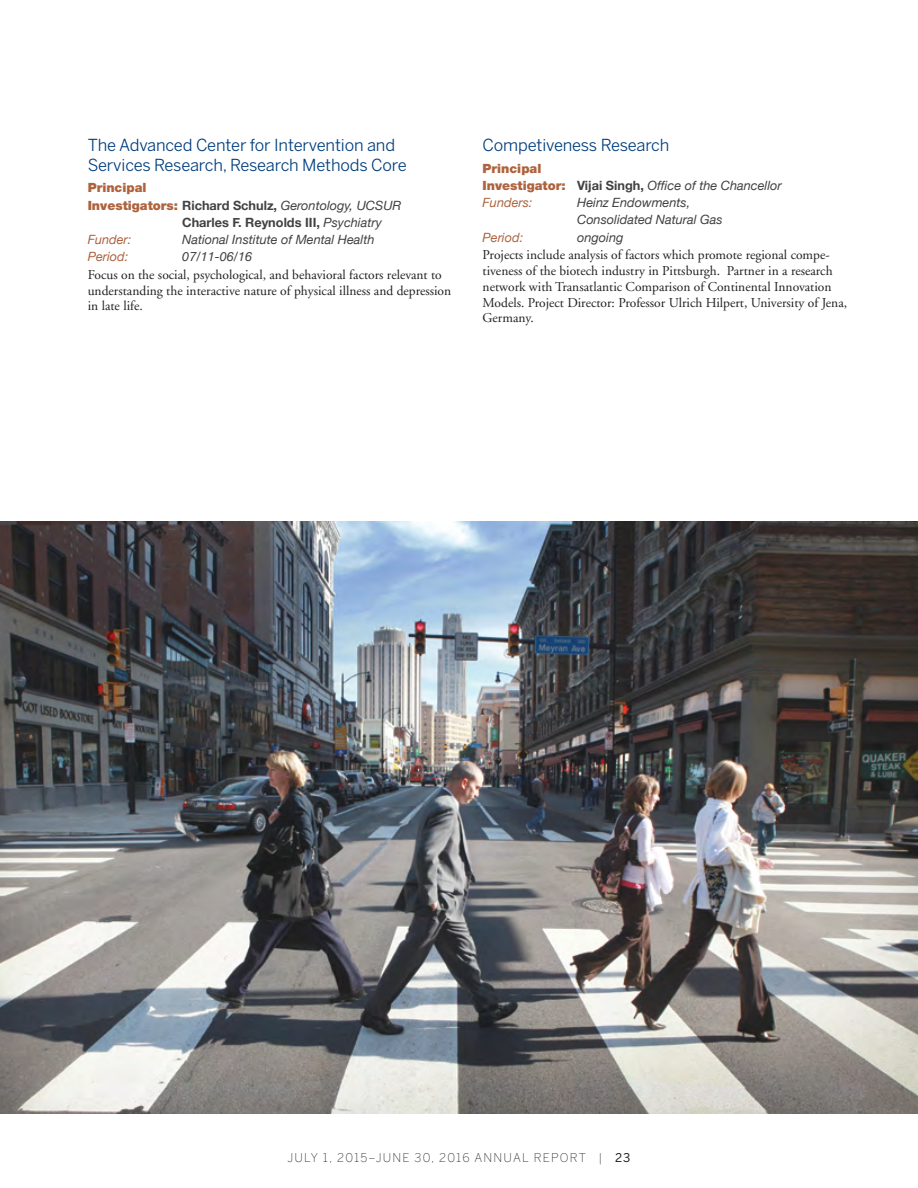
<style>
.page{position:relative;width:918px;height:1188px;background:#fff}
.page>*{position:absolute;margin:0;border:0;box-sizing:border-box;transform-origin:0 0}
.t1{font:16.5px/19.5px "Benton Sans";letter-spacing:-.01em;color:#003e7e}
.t2{font:13.5px/15.8px "Adobe Garamond";color:#231f20}
.t3{font:italic 12.75px/17.1px "Helvetica Neue";color:#414042}
.t4{font:900 12.75px/17.1px "Helvetica Neue";color:#ae633e}
.t5{font:700 12.75px "Helvetica Neue";color:#414042}
.t6{font:italic 12.75px "Helvetica Neue";color:#ae633e}
.t7{font:200 12px "Benton Sans";letter-spacing:.1em;color:#231f20}
.s1{font-weight:900;font-style:normal;color:#ae633e}
.s2{font-weight:700;font-style:normal}
.s3{font-weight:400;font-style:italic}
.s4{font-weight:700;color:#414042}
.s5{font-weight:400;font-style:italic;color:#414042}
.s6{font-weight:400}
</style>
<div class="page">
<img style="left:0;top:522px;width:918px;height:592px">
<p class="t1" style="left:88px;top:135px;width:321px">The Advanced Center for Intervention and<br>Services Research, Research Methods Core</p>
<p class="t4" style="left:88px;top:179px;width:60px">Principal</p>
<p class="t3" style="left:88px;top:196px;width:315px"><span class="s1">Investigators:</span> <span class="s2">Richard Schulz,</span> Gerontology, UCSUR</p>
<p class="t5" style="left:182px;top:214px;width:201px">Charles F. Reynolds III, <span class="s3">Psychiatry</span></p>
<p class="t6" style="left:88px;top:232px;width:45px">Funder:</p>
<p class="t3" style="left:182px;top:231px;width:194px">National Institute of Mental Health</p>
<p class="t6" style="left:88px;top:249px;width:42px">Period:</p>
<p class="t3" style="left:182px;top:248px;width:72px">07/11-06/16</p>
<p class="t2" style="left:88px;top:267px;width:365px">Focus on the social, psychological, and behavioral factors relevant to understanding the interactive nature of physical illness and depression in late life.</p>
<p class="t1" style="left:483px;top:135px;width:188px">Competiveness Research</p>
<p class="t4" style="left:483px;top:160px;width:301px">Principal<br>Investigator: <span class="s4">Vijai Singh,</span> <span class="s5">Office of the Chancellor<br></span><span class="s3">Funders:</span></p>
<p class="t3" style="left:577px;top:194px;width:147px">Heinz Endowments,<br>Consolidated Natural Gas</p>
<p class="t6" style="left:483px;top:229px;width:42px">Period:</p>
<p class="t3" style="left:577px;top:228px;width:48px">ongoing</p>
<p class="t2" style="left:483px;top:248px;width:366px">Projects include analysis of factors which promote regional compe&shy;tiveness of the biotech industry in Pittsburgh. Partner in a research network with Transatlantic Comparison of Continental Innovation Models. Project Director: Professor Ulrich Hilpert, University of Jena, Germany.</p>
<p class="t7" style="left:288px;top:1151px;width:344px">JULY 1, 2015–JUNE 30, 2016 ANNUAL REPORT | <span class="s6">23</span></p>
</div>
